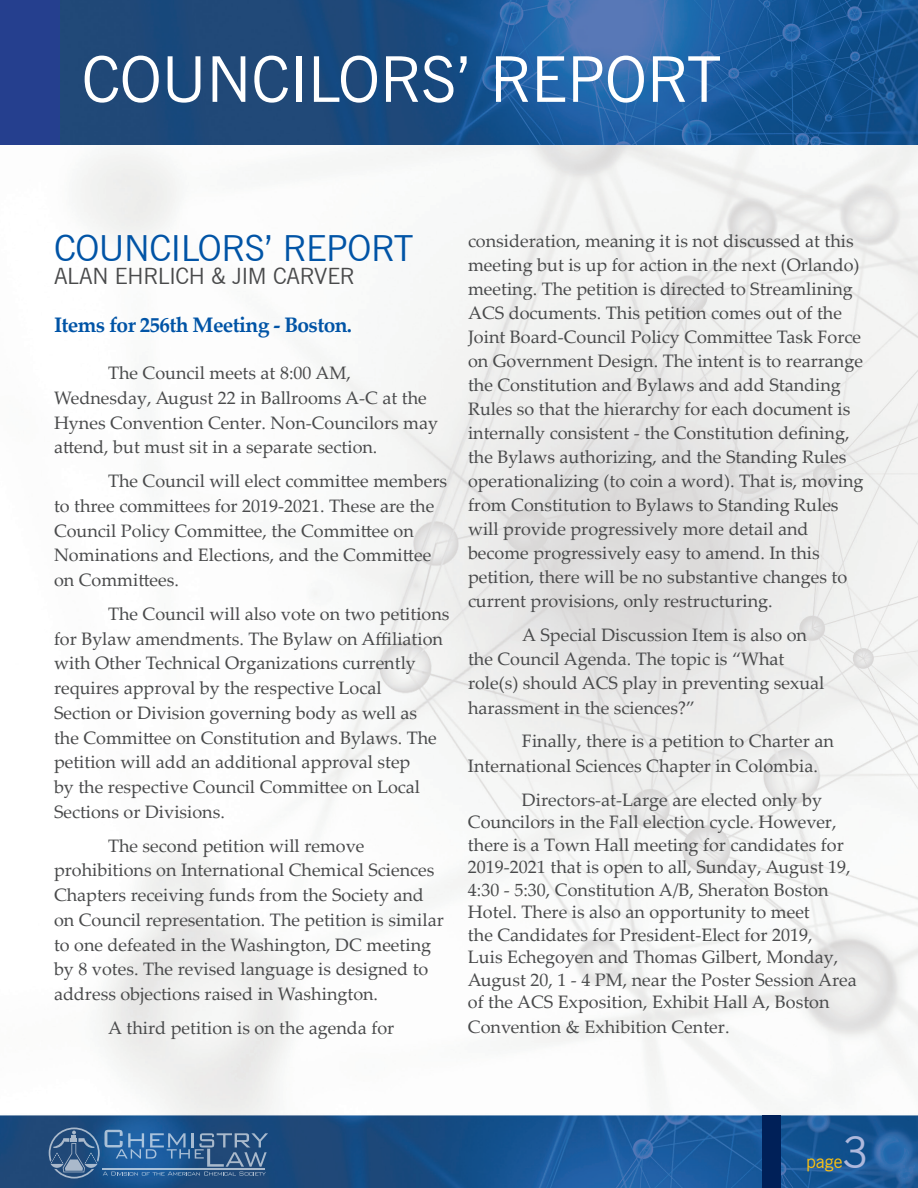
<style>
.page{position:relative;width:918px;height:1188px;background:#fff}
.page>*{position:absolute;margin:0;border:0;box-sizing:border-box;transform-origin:0 0}
.t1{font:63px "News Gothic BT";color:#fff}
.t2{font:43.5px "News Gothic BT";color:#aeb8dc}
.t3{font:36px "News Gothic BT";letter-spacing:-.01em;color:#0154a6}
.t4{font:22.5px "News Gothic BT";letter-spacing:-.01em;color:#494a4b}
.t5{font:700 21px "Palatino Linotype";letter-spacing:-.03em;color:#0154a6}
.t6{font:18px/24.8px "Palatino Linotype";color:#494a4b}
.t7{font:18px "News Gothic BT";color:#fec210}
</style>
<div class="page">
<img style="left:0;top:144px;width:918px;height:1044px">
<div style="left:763px;top:1115px;width:18px;height:73px;background:#002058"></div>
<svg style="left:49px;top:1128px;width:219px;height:51px;background:#386596"></svg>
<hr style="left:102px;top:1168px;width:163px;height:2px;background:#fff">
<img style="left:59px;top:0;width:859px;height:144px">
<div style="left:0;top:0;width:59px;height:144px;background:#253f8e"></div>
<h1 class="t1" style="left:82px;top:41px;width:641px">COUNCILORS’ REPORT</h1>
<h3 class="t3" style="left:54px;top:227px;width:361px">COUNCILORS’ REPORT</h3>
<p class="t4" style="left:54px;top:262px;width:302px">ALAN EHRLICH &amp; JIM CARVER</p>
<p class="t5" style="left:54px;top:310px;width:300px">Items for 256th Meeting - Boston.</p>
<p class="t6" style="left:54px;top:360px;width:386px;text-indent:54px">The Council meets at 8:00 AM, Wednesday, August 22 in Ballrooms A-C at the Hynes Convention Center. Non-Councilors may attend, but must sit in a separate section.</p>
<p class="t6" style="left:54px;top:468px;width:395px;text-indent:54px">The Council will elect committee members to three committees for 2019-2021. These are the Council Policy Committee, the Committee on Nominations and Elections, and the Committee on Committees.</p>
<p class="t6" style="left:54px;top:601px;width:397px;text-indent:54px">The Council will also vote on two petitions for Bylaw amendments. The Bylaw on Affiliation with Other Technical Organizations currently requires approval by the respective Local<br>Section or Division governing body as well as<br>the Committee on Constitution and Bylaws. The petition will add an additional approval step<br>by the respective Council Committee on Local Sections or Divisions.</p>
<p class="t6" style="left:54px;top:832px;width:391px;text-indent:54px">The second petition will remove prohibitions on International Chemical Sciences Chapters receiving funds from the Society and on Council representation. The petition is similar to one defeated in the Washington, DC meeting by 8 votes. The revised language is designed to address objections raised in Washington.</p>
<p class="t6" style="left:108px;top:1015px;width:288px">A third petition is on the agenda for</p>
<p class="t6" style="left:468px;top:228px;width:397px;line-height:24px">consideration, meaning it is not discussed at this meeting but is up for action in the next (Orlando) meeting. The petition is directed to Streamlining ACS documents. This petition comes out of the Joint Board-Council Policy Committee Task Force on Government Design. The intent is to rearrange the Constitution and Bylaws and add Standing Rules so that the hierarchy for each document is internally consistent - the Constitution defining, the Bylaws authorizing, and the Standing Rules operationalizing (to coin a word). That is, moving from Constitution to Bylaws to Standing Rules will provide progressively more detail and become progressively easy to amend. In this petition, there will be no substantive changes to current provisions, only restructuring.</p>
<p class="t6" style="left:468px;top:622px;width:358px;line-height:24.3px;text-indent:54px">A Special Discussion Item is also on the Council Agenda. The topic is “What role(s) should ACS play in preventing sexual harassment in the sciences?”</p>
<p class="t6" style="left:468px;top:728px;width:367px;text-indent:54px">Finally, there is a petition to Charter an<br>International Sciences Chapter in Colombia.</p>
<p class="t6" style="left:468px;top:788px;width:390px;line-height:22.5px;text-indent:54px">Directors-at-Large are elected only by Councilors in the Fall election cycle. However, there is a Town Hall meeting for candidates for 2019-2021 that is open to all, Sunday, August 19, 4:30 - 5:30, Constitution A/B, Sheraton Boston Hotel. There is also an opportunity to meet<br>the Candidates for President-Elect for 2019,<br>Luis Echegoyen and Thomas Gilbert, Monday, August 20, 1 - 4 PM, near the Poster Session Area of the ACS Exposition, Exhibit Hall A, Boston</p>
<p class="t6" style="left:468px;top:1014px;width:263px">Convention &amp; Exhibition Center.</p>
<h2 class="t2" style="left:842px;top:1126px;width:28px">3</h2>
<p class="t7" style="left:806px;top:1151px;width:38px">page</p>
</div>
